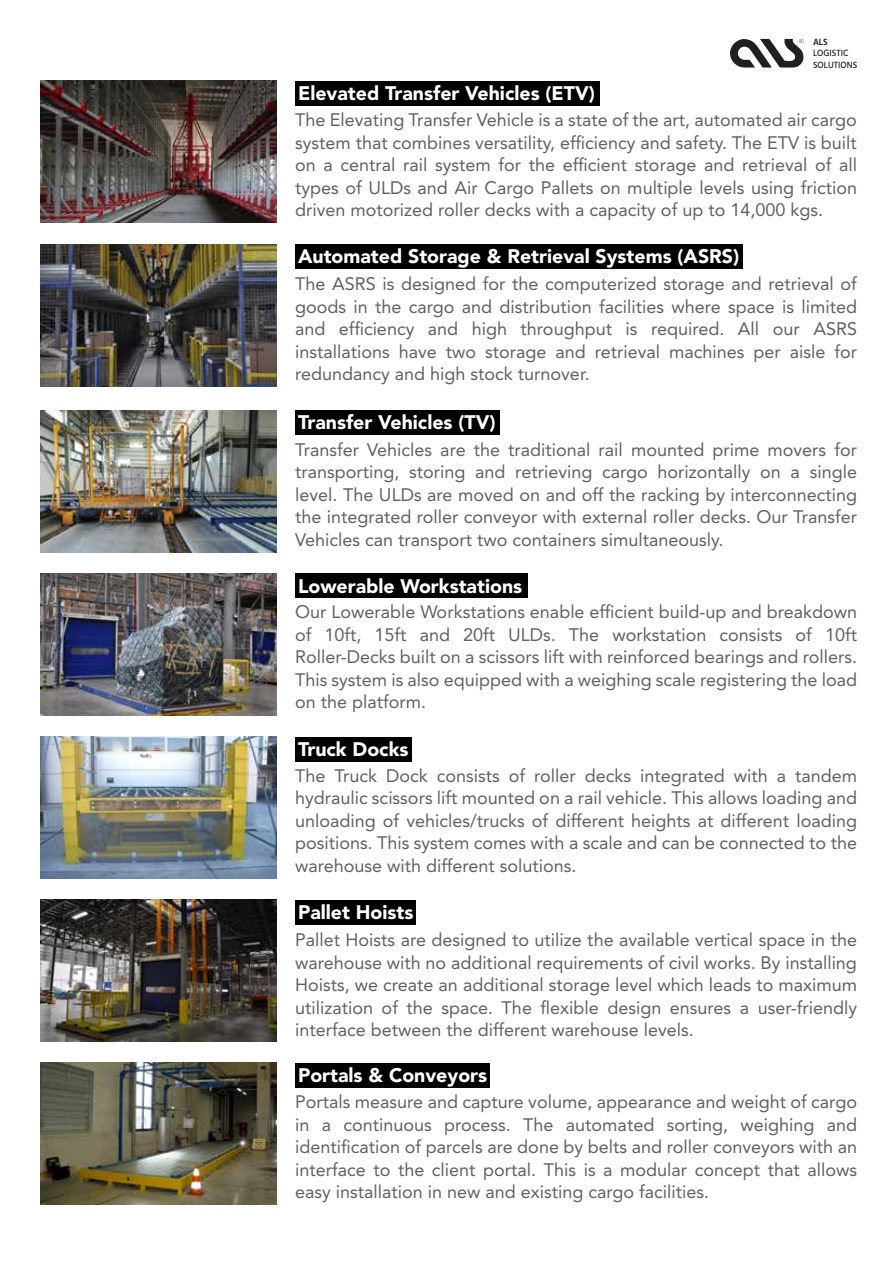
<style>
.page{position:relative;width:893px;height:1263px;background:#fff}
.page>*{position:absolute;margin:0;border:0;box-sizing:border-box;transform-origin:0 0}
.t1{font:900 19.5px "Avenir LT Std";color:#fff}
.t2{font:18px/22.5px "Avenir LT Std";color:#606161;text-align:justify}
.t3{font:500 9.3px/11.1px "Hind";color:#231f20;scale:.95 1}
.t4{font:600 9.3px "Hind";color:#231f20;scale:.95 1}
</style>
<div class="page">
<div style="left:295px;top:1063px;width:195px;height:25px;background:#020202"></div>
<img style="left:41px;top:1063px;width:235px;height:142px">
<img style="left:41px;top:81px;width:235px;height:142px">
<div style="left:295px;top:81px;width:305px;height:25px;background:#020202"></div>
<div style="left:295px;top:244px;width:448px;height:25px;background:#020202"></div>
<img style="left:41px;top:244px;width:235px;height:142px">
<div style="left:295px;top:410px;width:205px;height:25px;background:#020202"></div>
<img style="left:41px;top:410px;width:235px;height:142px">
<div style="left:295px;top:573px;width:232px;height:25px;background:#020202"></div>
<img style="left:41px;top:573px;width:235px;height:142px">
<div style="left:295px;top:737px;width:116px;height:24px;background:#020202"></div>
<img style="left:41px;top:737px;width:235px;height:141px">
<div style="left:295px;top:900px;width:121px;height:25px;background:#020202"></div>
<img style="left:41px;top:900px;width:235px;height:142px">
<svg style="left:730px;top:39px;width:74px;height:29px"></svg>
<p class="t4" style="left:813px;top:36px;width:17px">ALS</p>
<p class="t3" style="left:813px;top:48px;width:48px">LOGISTIC<br>SOLUTIONS</p>
<p class="t1" style="left:298px;top:82px;width:298px">Elevated Transfer Vehicles (ETV)</p>
<p class="t2" style="left:295px;top:109px;width:563px">The Elevating Transfer Vehicle is a state of the art, automated air cargo system that combines versatility, efficiency and safety. The ETV is built on a central rail system for the efficient storage and retrieval of all types of ULDs and Air Cargo Pallets on multiple levels using friction driven motorized roller decks with a capacity of up to 14,000 kgs.</p>
<p class="t1" style="left:298px;top:244px;width:443px">Automated Storage &amp; Retrieval Systems (ASRS)</p>
<p class="t2" style="left:295px;top:273px;width:563px">The ASRS is designed for the computerized storage and retrieval of goods in the cargo and distribution facilities where space is limited and efficiency and high throughput is required. All our ASRS installations have two storage and retrieval machines per aisle for redundancy and high stock turnover.</p>
<p class="t1" style="left:298px;top:411px;width:199px">Transfer Vehicles (TV)</p>
<p class="t2" style="left:295px;top:438px;width:563px">Transfer Vehicles are the traditional rail mounted prime movers for transporting, storing and retrieving cargo horizontally on a single level. The ULDs are moved on and off the racking by interconnecting the integrated roller conveyor with external roller decks. Our Transfer Vehicles can transport two containers simultaneously.</p>
<p class="t1" style="left:298px;top:574px;width:226px">Lowerable Workstations</p>
<p class="t2" style="left:295px;top:601px;width:563px">Our Lowerable Workstations enable efficient build-up and breakdown of 10ft, 15ft and 20ft ULDs. The workstation consists of 10ft Roller-Decks built on a scissors lift with reinforced bearings and rollers.<br>This system is also equipped with a weighing scale registering the load on the platform.</p>
<p class="t1" style="left:298px;top:737px;width:112px">Truck Docks</p>
<p class="t2" style="left:295px;top:764px;width:563px">The Truck Dock consists of roller decks integrated with a tandem hydraulic scissors lift mounted on a rail vehicle. This allows loading and unloading of vehicles/trucks of different heights at different loading positions. This system comes with a scale and can be connected to the warehouse with different solutions.</p>
<p class="t1" style="left:298px;top:900px;width:117px">Pallet Hoists</p>
<p class="t2" style="left:295px;top:929px;width:563px">Pallet Hoists are designed to utilize the available vertical space in the warehouse with no additional requirements of civil works. By installing Hoists, we create an additional storage level which leads to maximum utilization of the space. The flexible design ensures a user-friendly interface between the different warehouse levels.</p>
<p class="t1" style="left:298px;top:1063px;width:191px">Portals &amp; Conveyors</p>
<p class="t2" style="left:295px;top:1091px;width:563px">Portals measure and capture volume, appearance and weight of cargo in a continuous process. The automated sorting, weighing and identification of parcels are done by belts and roller conveyors with an interface to the client portal. This is a modular concept that allows easy installation in new and existing cargo facilities.</p>
</div>
